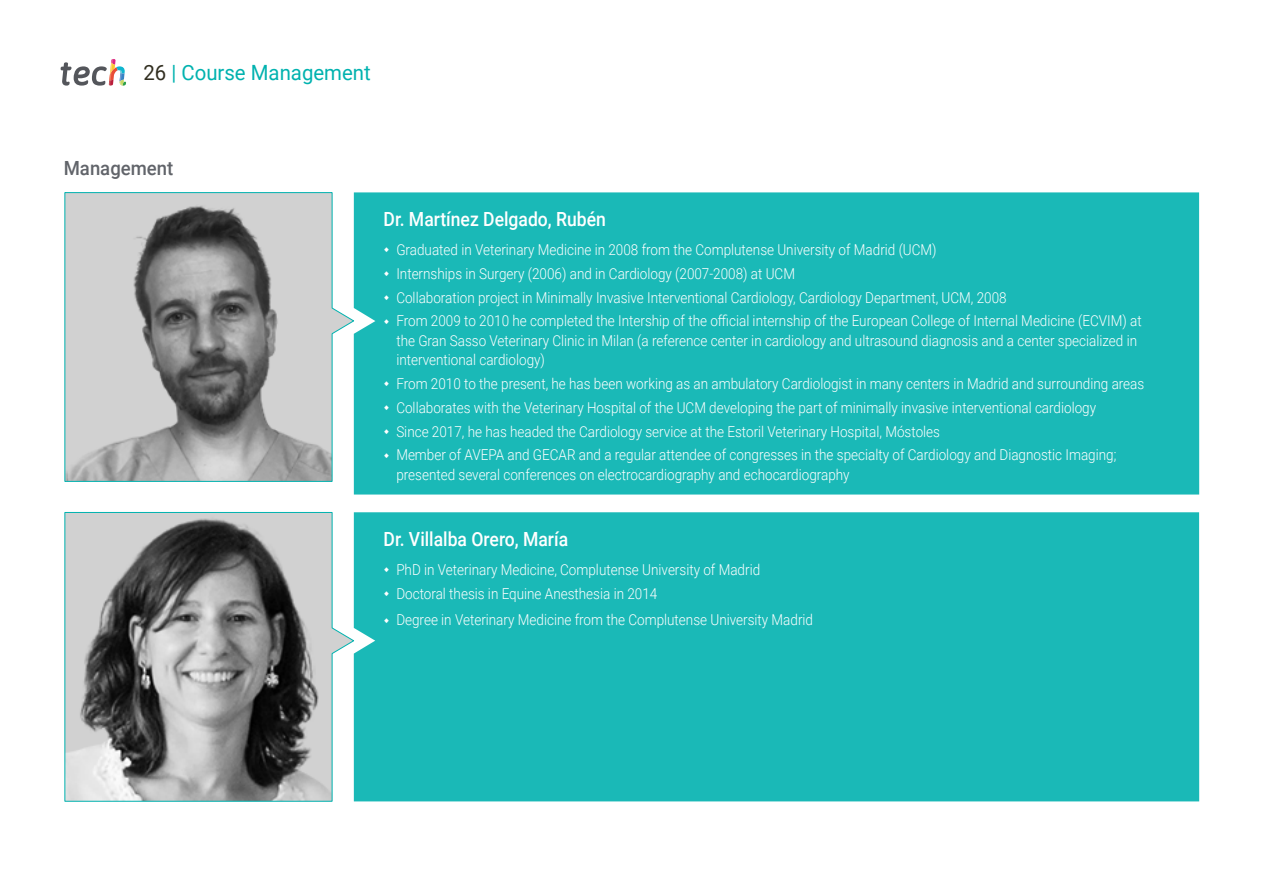
<style>
.page{position:relative;width:1263px;height:893px;background:#fff}
.page>*{position:absolute;margin:0;border:0;box-sizing:border-box;transform-origin:0 0}
.t1{font:21px "Roboto";color:#00b2af}
.t2{font:500 19.5px "Roboto";color:#fff;scale:.9 1}
.t3{font:500 19.5px "Roboto";color:#61646a;scale:.95 1}
.t4{font:300 15px/23.7px "Roboto";color:#fff;scale:.9 1}
.s1{color:#312e20}
</style>
<div class="page">
<svg style="left:61px;top:59px;width:65px;height:27px"></svg>
<div style="left:354px;top:192px;width:845px;height:303px;background:#1ab9b7"></div>
<div style="left:354px;top:512px;width:845px;height:289px;background:#1ab9b7"></div>
<svg style="left:64px;top:192px;width:290px;height:290px;background:#adafaf"></svg>
<svg style="left:64px;top:512px;width:290px;height:290px;background:#929595"></svg>
<svg style="left:384px;top:247px;width:5px;height:5px"></svg>
<svg style="left:384px;top:271px;width:5px;height:5px"></svg>
<svg style="left:384px;top:295px;width:5px;height:5px"></svg>
<svg style="left:384px;top:319px;width:5px;height:5px"></svg>
<svg style="left:384px;top:381px;width:5px;height:5px"></svg>
<svg style="left:384px;top:405px;width:5px;height:5px"></svg>
<svg style="left:384px;top:429px;width:5px;height:5px"></svg>
<svg style="left:384px;top:453px;width:5px;height:5px"></svg>
<svg style="left:384px;top:567px;width:5px;height:5px"></svg>
<svg style="left:384px;top:591px;width:5px;height:5px"></svg>
<svg style="left:384px;top:618px;width:5px;height:5px"></svg>
<h1 class="t1" style="left:144px;top:57px;width:229px"><span class="s1">26</span> | Course Management</h1>
<h2 class="t3" style="left:64px;top:155px;width:117px">Management</h2>
<h2 class="t2" style="left:384px;top:206px;width:249px">Dr. Martínez Delgado, Rubén</h2>
<p class="t4" style="left:396px;top:237px;width:830px">Graduated in Veterinary Medicine in 2008 from the Complutense University of Madrid (UCM)<br>Internships in Surgery (2006) and in Cardiology (2007-2008) at UCM<br>Collaboration project in Minimally Invasive Interventional Cardiology, Cardiology Department, UCM, 2008<br>From 2009 to 2010 he completed the Intership of the official internship of the European College of Internal Medicine (ECVIM) at</p>
<p class="t4" style="left:396px;top:330px;width:825px;line-height:19.5px">the Gran Sasso Veterinary Clinic in Milan (a reference center in cardiology and ultrasound diagnosis and a center specialized in interventional cardiology)</p>
<p class="t4" style="left:396px;top:371px;width:833px">From 2010 to the present, he has been working as an ambulatory Cardiologist in many centers in Madrid and surrounding areas Collaborates with the Veterinary Hospital of the UCM developing the part of minimally invasive interventional cardiology<br>Since 2017, he has headed the Cardiology service at the Estoril Veterinary Hospital, Móstoles<br>Member of AVEPA and GECAR and a regular attendee of congresses in the specialty of Cardiology and Diagnostic Imaging;</p>
<p class="t4" style="left:396px;top:462px;width:505px">presented several conferences on electrocardiography and echocardiography</p>
<h2 class="t2" style="left:384px;top:525px;width:207px">Dr. Villalba Orero, María</h2>
<p class="t4" style="left:396px;top:557px;width:406px">PhD in Veterinary Medicine, Complutense University of Madrid<br>Doctoral thesis in Equine Anesthesia in 2014</p>
<p class="t4" style="left:396px;top:608px;width:465px">Degree in Veterinary Medicine from the Complutense University Madrid</p>
</div>
